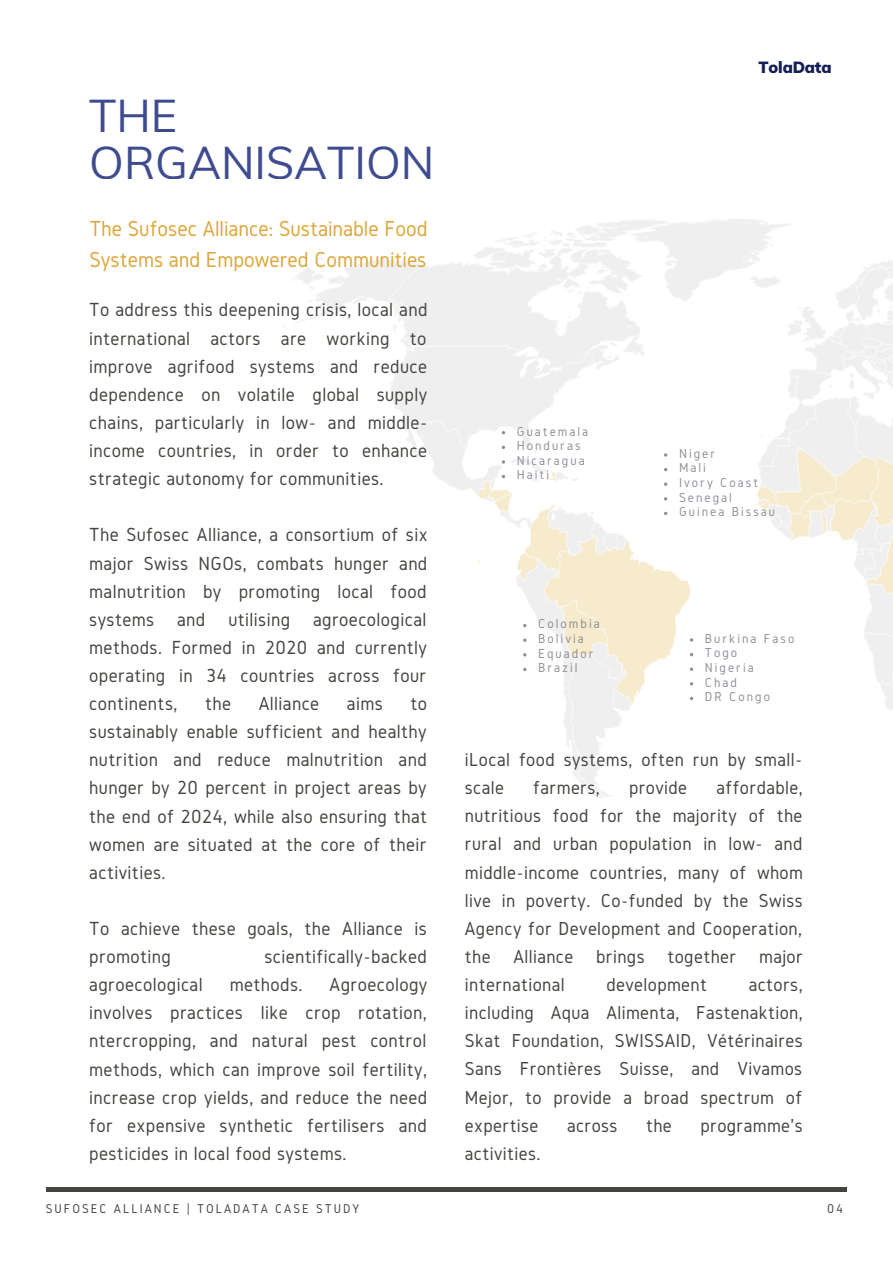
<style>
.page{position:relative;width:893px;height:1264px;background:#fff}
.page>*{position:absolute;margin:0;border:0;box-sizing:border-box;transform-origin:0 0}
.t1{font:45px/46px "Muli";color:#101f74}
.t2{font:22.5px/30.6px "Gidole";color:#dda63a}
.t3{font:19.65px/28px "Gidole";letter-spacing:.02em;color:#444440;text-align:justify}
.t4{font:19.5px/28px "Gidole";letter-spacing:.02em;color:#444440;text-align:justify}
.t5{font:900 15.9px "Muli";letter-spacing:-.01em;color:#151f56}
.t6{font:13.5px/14.5px "Gidole";letter-spacing:.15em;color:#737581}
.t7{font:13.2px "Gidole";letter-spacing:.15em;color:#444440}
</style>
<div class="page">
<hr style="left:46px;top:1187px;width:800px;height:4px;background:#444440">
<img style="left:284px;top:219px;width:608px;height:579px">
<svg style="left:501px;top:431px;width:4px;height:3px"></svg>
<svg style="left:501px;top:445px;width:4px;height:4px"></svg>
<svg style="left:501px;top:460px;width:4px;height:3px"></svg>
<svg style="left:501px;top:475px;width:4px;height:3px"></svg>
<svg style="left:523px;top:638px;width:3px;height:4px"></svg>
<svg style="left:523px;top:667px;width:3px;height:4px"></svg>
<svg style="left:689px;top:638px;width:4px;height:3px"></svg>
<svg style="left:689px;top:653px;width:4px;height:3px"></svg>
<svg style="left:689px;top:667px;width:4px;height:4px"></svg>
<svg style="left:689px;top:682px;width:4px;height:3px"></svg>
<svg style="left:689px;top:696px;width:4px;height:4px"></svg>
<svg style="left:664px;top:482px;width:3px;height:4px"></svg>
<h1 class="t1" style="left:89px;top:92px;width:346px">THE<br>ORGANISATION</h1>
<p class="t2" style="left:89px;top:213px;width:340px">The Sufosec Alliance: Sustainable Food<br>Systems and Empowered Communities</p>
<p class="t3" style="left:89px;top:295px;width:340px">To address this deepening crisis, local and international actors are working to improve agrifood systems and reduce dependence on volatile global supply chains, particularly in low- and middle&shy;income countries, in order to enhance strategic autonomy for communities.</p>
<p class="t3" style="left:89px;top:520px;width:340px">The Sufosec Alliance, a consortium of six major Swiss NGOs, combats hunger and malnutrition by promoting local food systems and utilising agroecological methods. Formed in 2020 and currently operating in 34 countries across four continents,</p>
<p class="t3" style="left:205px;top:689px;width:28px">the</p>
<p class="t3" style="left:259px;top:689px;width:62px">Alliance</p>
<p class="t3" style="left:347px;top:689px;width:37px">aims</p>
<p class="t3" style="left:89px;top:689px;width:339px;text-indent:321px">to sustainably enable sufficient and healthy nutrition and reduce malnutrition and hunger by 20 percent in project areas by the end of 2024, while also ensuring that women are situated at the core of their activities.</p>
<p class="t3" style="left:89px;top:914px;width:339px">To achieve these goals, the Alliance is promoting</p>
<p class="t3" style="left:264px;top:942px;width:164px">scientifically-backed</p>
<p class="t3" style="left:89px;top:970px;width:115px">agroecological</p>
<p class="t3" style="left:230px;top:970px;width:74px">methods.</p>
<p class="t3" style="left:89px;top:970px;width:340px;text-indent:240px">Agroecology involves practices like crop rotation, ntercropping, and natural pest control methods, which can improve soil fertility, increase crop yields, and reduce the need for expensive synthetic fertilisers and pesticides in local food systems.</p>
<p class="t5" style="left:758px;top:57px;width:74px">TolaData</p>
<p class="t6" style="left:517px;top:423px;width:73px">Guatemala<br>Honduras<br>Nicaragua<br>Haiti</p>
<p class="t6" style="left:538px;top:616px;width:63px">Colombia<br>Bolivia<br>Equador<br>Brazil</p>
<p class="t6" style="left:679px;top:446px;width:98px">Niger<br>Mali<br>Ivory Coast<br>Senegal<br>Guinea Bissau</p>
<p class="t6" style="left:704px;top:631px;width:91px">Burkina Faso<br>Togo<br>Nigeria<br>Chad<br>DR Congo</p>
<p class="t4" style="left:465px;top:745px;width:339px">iLocal food systems, often run by small&shy;scale</p>
<p class="t4" style="left:465px;top:773px;width:339px;text-indent:251px">affordable, nutritious food for the majority of the rural and urban population in low- and middle-income countries, many of whom live in poverty. Co-funded by the Swiss Agency for Development and Cooperation, the Alliance brings together major international</p>
<p class="t4" style="left:533px;top:773px;width:68px">farmers,</p>
<p class="t4" style="left:629px;top:773px;width:60px">provide</p>
<p class="t4" style="left:606px;top:970px;width:102px">development</p>
<p class="t4" style="left:465px;top:970px;width:339px;text-indent:284px">actors, including Aqua Alimenta, Fastenaktion, Skat Foundation, SWISSAID, Vétérinaires Sans Frontières Suisse, and Vivamos Mejor, to provide a broad spectrum of expertise</p>
<p class="t4" style="left:567px;top:1110px;width:52px">across</p>
<p class="t4" style="left:646px;top:1110px;width:27px">the</p>
<p class="t4" style="left:700px;top:1110px;width:104px">programme's</p>
<p class="t4" style="left:465px;top:1138px;width:77px">activities.</p>
<p class="t7" style="left:46px;top:1201px;width:315px">SUFOSEC ALLIANCE | TOLADATA CASE STUDY</p>
<p class="t7" style="left:827px;top:1201px;width:17px">04</p>
</div>
